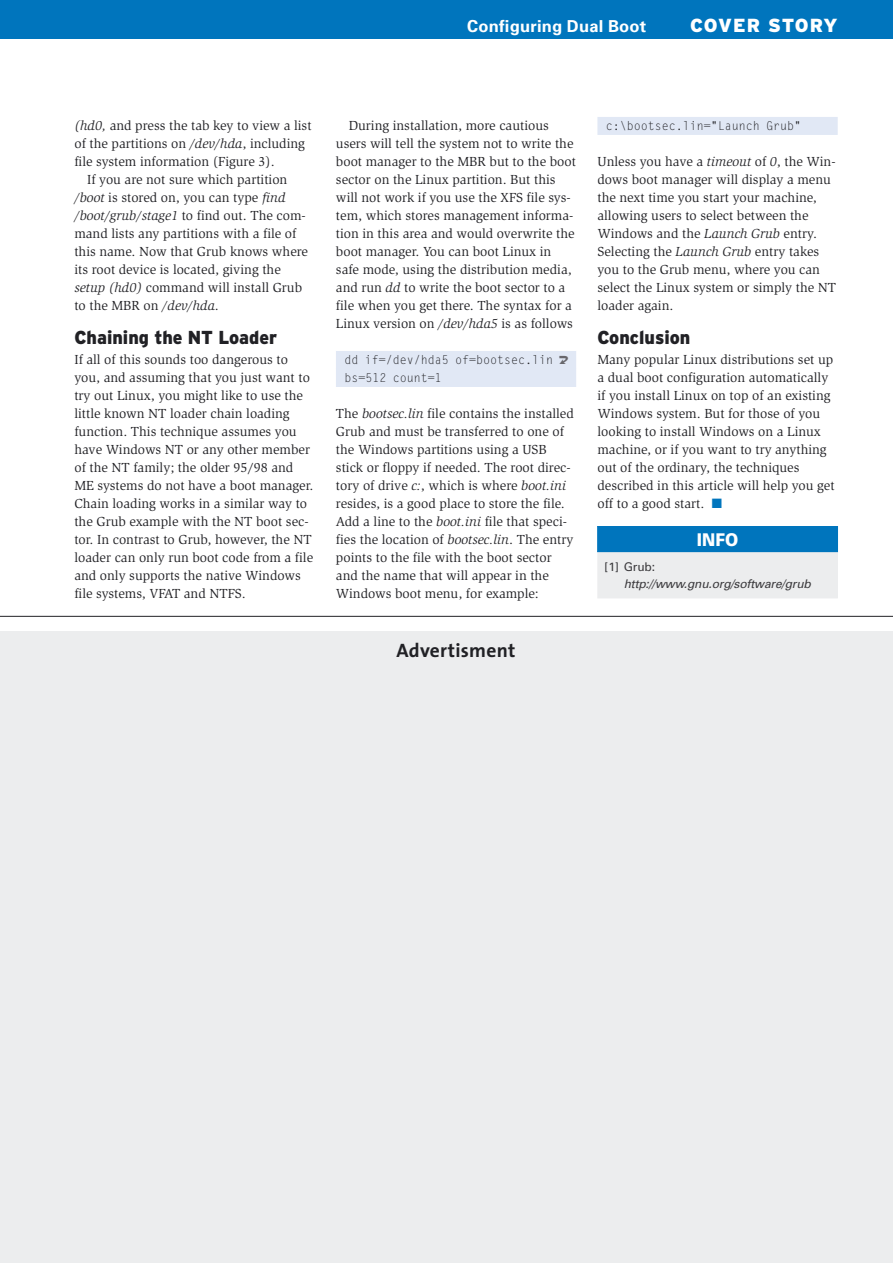
<style>
.page{position:relative;width:893px;height:1263px;background:#fff}
.page>*{position:absolute;margin:0;border:0;box-sizing:border-box;transform-origin:0 0}
._31_TT{font:700 19.5px "The Sans";letter-spacing:.015em;color:#212125}
._95_R{font:900 18.9px "Interstate";letter-spacing:.035em;color:#fff}
._19_ZT{font:900 18.75px "Interstate";color:#212125;scale:.95 1}
._21_KT{font:900 17.55px "Univers";color:#fff;scale:.9 1}
._95_RSW{font:700 16.5px "Univers";letter-spacing:.015em;color:#fff}
._11_L_ohne{font:13.5px/18px "Slimbach";color:#212125}
._10_L{font:13.5px/18px "Slimbach";color:#212125}
._19_ZT-2{font:13.5px/18px "Slimbach";color:#212125}
._15_Li{font:12.15px "Gothic Looser";color:#212125;scale:.96 1}
._20_KL_Linie{font:italic 12px/16.5px "Univers";letter-spacing:-.015em;color:#3b3a3d}
.s1{font-style:italic}
.s2{color:#0075bd}
.s3{font-style:normal}
</style>
<div class="page">
<div style="left:336px;top:351px;width:240px;height:18px;background:#e1e8f5"></div>
<div style="left:336px;top:369px;width:240px;height:18px;background:#e1e8f5"></div>
<div style="left:597px;top:117px;width:241px;height:18px;background:#e1e8f5"></div>
<div style="left:598px;top:552px;width:239px;height:46px;background:#ecedee"></div>
<div style="left:597px;top:551px;width:241px;height:47px;border:1px solid #ecedee"></div>
<div style="left:598px;top:526px;width:239px;height:26px;background:#0075bd"></div>
<div style="left:0;top:631px;width:893px;height:632px;background:#ecedee"></div>
<hr style="left:0;top:616px;width:893px;height:1px;background:#212125">
<div style="left:0;top:0;width:893px;height:38px;background:#0075bd"></div>
<p class="_95_RSW" style="left:467px;top:16px;width:181px">Configuring Dual Boot</p>
<p class="_95_R" style="left:690px;top:15px;width:149px">COVER STORY</p>
<p class="_11_L_ohne" style="left:74px;top:117px;width:239px"><span class="s1">(hd0,</span> and press the tab key to view a list of the partitions on <span class="s1">/dev/hda</span>, including file system information (Figure 3).</p>
<p class="_10_L" style="left:74px;top:171px;width:235px;text-indent:13px">If you are not sure which partition <span class="s1">/boot</span> is stored on, you can type <span class="s1">find /boot/grub/stage1</span> to find out. The com&shy;mand lists any partitions with a file of this name. Now that Grub knows where its root device is located, giving the <span class="s1">setup (hd0)</span> command will install Grub to the MBR on <span class="s1">/dev/hda</span>.</p>
<p class="_19_ZT" style="left:74px;top:327px;width:215px">Chaining the NT Loader</p>
<p class="_11_L_ohne" style="left:74px;top:351px;width:241px">If all of this sounds too dangerous to you, and assuming that you just want to try out Linux, you might like to use the little known NT loader chain loading function. This technique assumes you have Windows NT or any other member of the NT family; the older 95/ 98 and ME systems do not have a boot manager.<br>Chain loading works in a similar way to the Grub example with the NT boot sec&shy;tor. In contrast to Grub, however, the NT loader can only run boot code from a file and only supports the native Windows file systems, VFAT and NTFS.</p>
<p class="_10_L" style="left:336px;top:117px;width:242px;text-indent:13px">During installation, more cautious users will tell the system not to write the boot manager to the MBR but to the boot sector on the Linux partition. But this will not work if you use the XFS file sys&shy;tem, which stores management informa&shy;tion in this area and would overwrite the boot manager. You can boot Linux in safe mode, using the distribution media, and run <span class="s1">dd</span> to write the boot sector to a file when you get there. The syntax for a Linux version on <span class="s1">/dev/hda5</span> is as follows</p>
<p class="_15_Li" style="left:344px;top:352px;width:219px">dd if=/dev/hda5 of=bootsec.lin</p>
<p class="_15_Li" style="left:344px;top:370px;width:103px">bs=512 count=1</p>
<p class="_11_L_ohne" style="left:336px;top:405px;width:240px">The <span class="s1">bootsec.lin</span> file contains the installed Grub and must be transferred to one of the Windows partitions using a USB stick or floppy if needed. The root direc&shy;tory of drive <span class="s1">c:</span>, which is where <span class="s1">boot.ini </span>resides, is a good place to store the file.<br>Add a line to the <span class="s1">boot.ini</span> file that speci&shy;fies the location of <span class="s1">bootsec.lin</span>. The entry points to the file with the boot sector and the name that will appear in the Windows boot menu, for example:</p>
<p class="_31_TT" style="left:396px;top:634px;width:120px">Advertisment</p>
<p class="_15_Li" style="left:606px;top:118px;width:205px">c:\bootsec.lin="Launch Grub"</p>
<p class="_11_L_ohne" style="left:597px;top:153px;width:240px">Unless you have a <span class="s1">timeout</span> of <span class="s1">0</span>, the Win&shy;dows boot manager will display a menu the next time you start your machine, allowing users to select between the Windows and the <span class="s1">Launch Grub</span> entry.<br>Selecting the <span class="s1">Launch Grub</span> entry takes you to the Grub menu, where you can select the Linux system or simply the NT loader again.</p>
<p class="_19_ZT" style="left:597px;top:327px;width:99px">Conclusion</p>
<p class="_19_ZT-2" style="left:597px;top:351px;width:239px">Many popular Linux distributions set up a dual boot configuration automatically if you install Linux on top of an existing Windows system. But for those of you looking to install Windows on a Linux machine, or if you want to try anything out of the ordinary, the techniques described in this article will help you get off to a good start. <span class="s2">■</span></p>
<p class="_21_KT" style="left:697px;top:529px;width:48px">INFO</p>
<p class="_20_KL_Linie" style="left:624px;top:559px;width:189px;text-indent:-19px"><span class="s3">[1] Grub: </span>http://www.gnu.org/software/grub</p>
</div>
